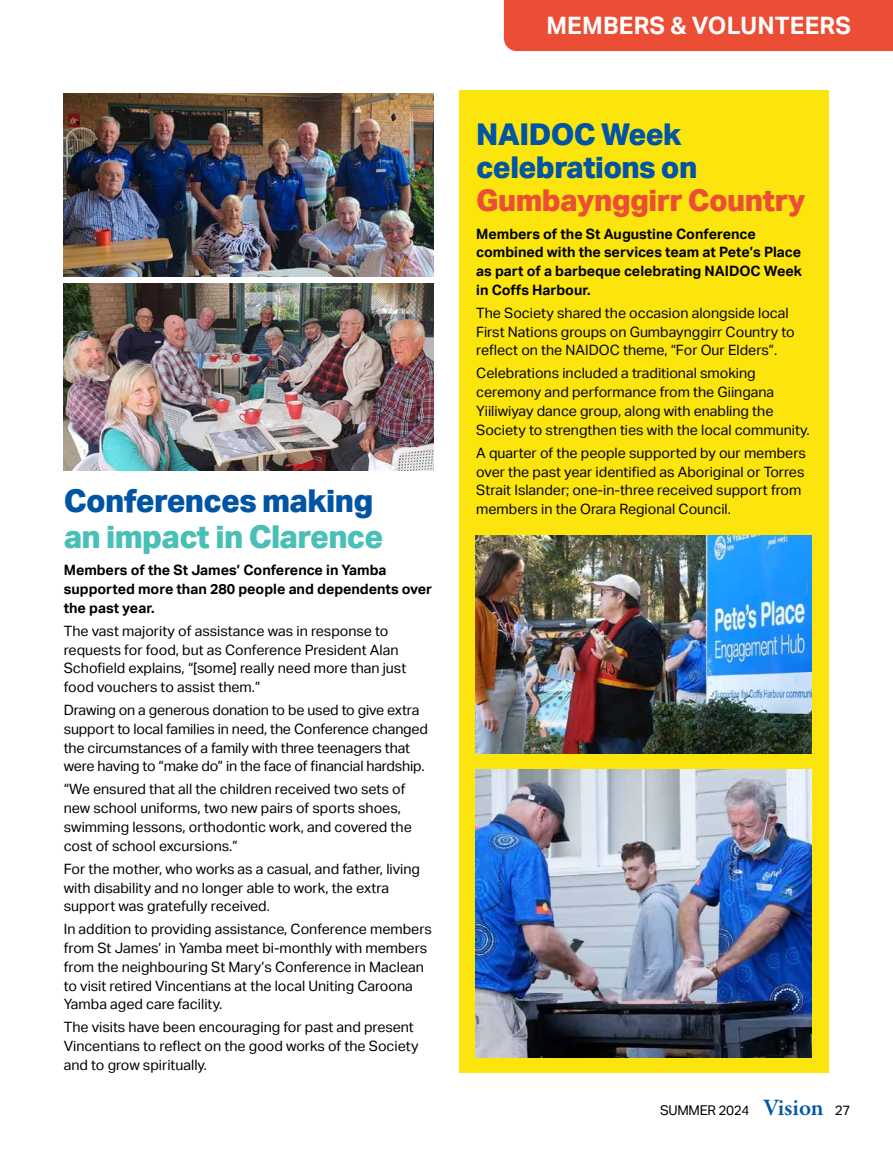
<style>
.page{position:relative;width:893px;height:1149px;background:#fff}
.page>*{position:absolute;margin:0;border:0;box-sizing:border-box;transform-origin:0 0}
.t1{font:800 31.5px "Aktiv Grotesk";letter-spacing:-.02em;color:#49c0b6}
.t2{font:800 31.5px "Aktiv Grotesk";letter-spacing:-.02em;color:#0054a4}
.t3{font:800 30px/33px "Aktiv Grotesk";letter-spacing:-.02em;color:#0054a4}
.t4{font:800 30px "Aktiv Grotesk";letter-spacing:-.02em;color:#eb4e35}
.t5{font:700 24px "Aktiv Grotesk";letter-spacing:.01em;color:#fff}
.t6{font:14.25px/18.8px "Aktiv Grotesk";color:#000}
.t7{font:700 14.25px/18.8px "Aktiv Grotesk";color:#000}
.t8{font:13.5px "Aktiv Grotesk";letter-spacing:-.02em;color:#000}
.s1{font-family:"Garamond Premr Pro";font-weight:600;font-size:24px;color:#0054a4}
</style>
<div class="page">
<div style="left:459px;top:90px;width:370px;height:981px;background:#fce50c"></div>
<img style="left:64px;top:94px;width:370px;height:182px">
<img style="left:64px;top:283px;width:370px;height:188px">
<img style="left:475px;top:535px;width:336px;height:218px">
<img style="left:475px;top:769px;width:336px;height:288px">
<div style="left:504px;top:0;width:389px;height:51px;background:#eb4e35"></div>
<h1 class="t2" style="left:64px;top:482px;width:311px">Conferences making</h1>
<h1 class="t1" style="left:64px;top:518px;width:321px">an impact in Clarence</h1>
<p class="t7" style="left:64px;top:560px;width:370px">Members of the St James’ Conference in Yamba supported more than 280 people and dependents over the past year.</p>
<p class="t6" style="left:64px;top:621px;width:344px">The vast majority of assistance was in response to requests for food, but as Conference President Alan Schofield explains, “[some] really need more than just food vouchers to assist them.”</p>
<p class="t6" style="left:64px;top:700px;width:366px">Drawing on a generous donation to be used to give extra support to local families in need, the Conference changed the circumstances of a family with three teenagers that were having to “make do” in the face of financial hardship.</p>
<p class="t6" style="left:64px;top:779px;width:349px">“We ensured that all the children received two sets of new school uniforms, two new pairs of sports shoes, swimming lessons, orthodontic work, and covered the cost of school excursions.”</p>
<p class="t6" style="left:64px;top:859px;width:358px">For the mother, who works as a casual, and father, living with disability and no longer able to work, the extra support was gratefully received.</p>
<p class="t6" style="left:64px;top:919px;width:370px">In addition to providing assistance, Conference members from St James’ in Yamba meet bi-monthly with members from the neighbouring St Mary’s Conference in Maclean to visit retired Vincentians at the local Uniting Caroona Yamba aged care facility.</p>
<p class="t6" style="left:64px;top:1017px;width:356px">The visits have been encouraging for past and present<br>Vincentians to reflect on the good works of the Society and to grow spiritually.</p>
<h3 class="t5" style="left:546px;top:12px;width:306px">MEMBERS &amp; VOLUNTEERS</h3>
<h2 class="t3" style="left:476px;top:118px;width:223px">NAIDOC Week celebrations on</h2>
<h2 class="t4" style="left:476px;top:183px;width:331px">Gumbaynggirr Country</h2>
<p class="t7" style="left:476px;top:224px;width:327px">Members of the St Augustine Conference combined with the services team at Pete’s Place as part of a barbeque celebrating NAIDOC Week in Coffs Harbour.</p>
<p class="t6" style="left:476px;top:303px;width:320px">The Society shared the occasion alongside local<br>First Nations groups on Gumbaynggirr Country to reflect on the NAIDOC theme, “For Our Elders”.</p>
<p class="t6" style="left:476px;top:364px;width:335px">Celebrations included a traditional smoking ceremony and performance from the Giingana Yiiliwiyay dance group, along with enabling the Society to strengthen ties with the local community.</p>
<p class="t6" style="left:476px;top:443px;width:331px">A quarter of the people supported by our members over the past year identified as Aboriginal or Torres Strait Islander; one-in-three received support from members in the Orara Regional Council.</p>
<p class="t8" style="left:660px;top:1101px;width:192px">SUMMER 2024 <span class="s1">Vision</span> 27</p>
</div>
